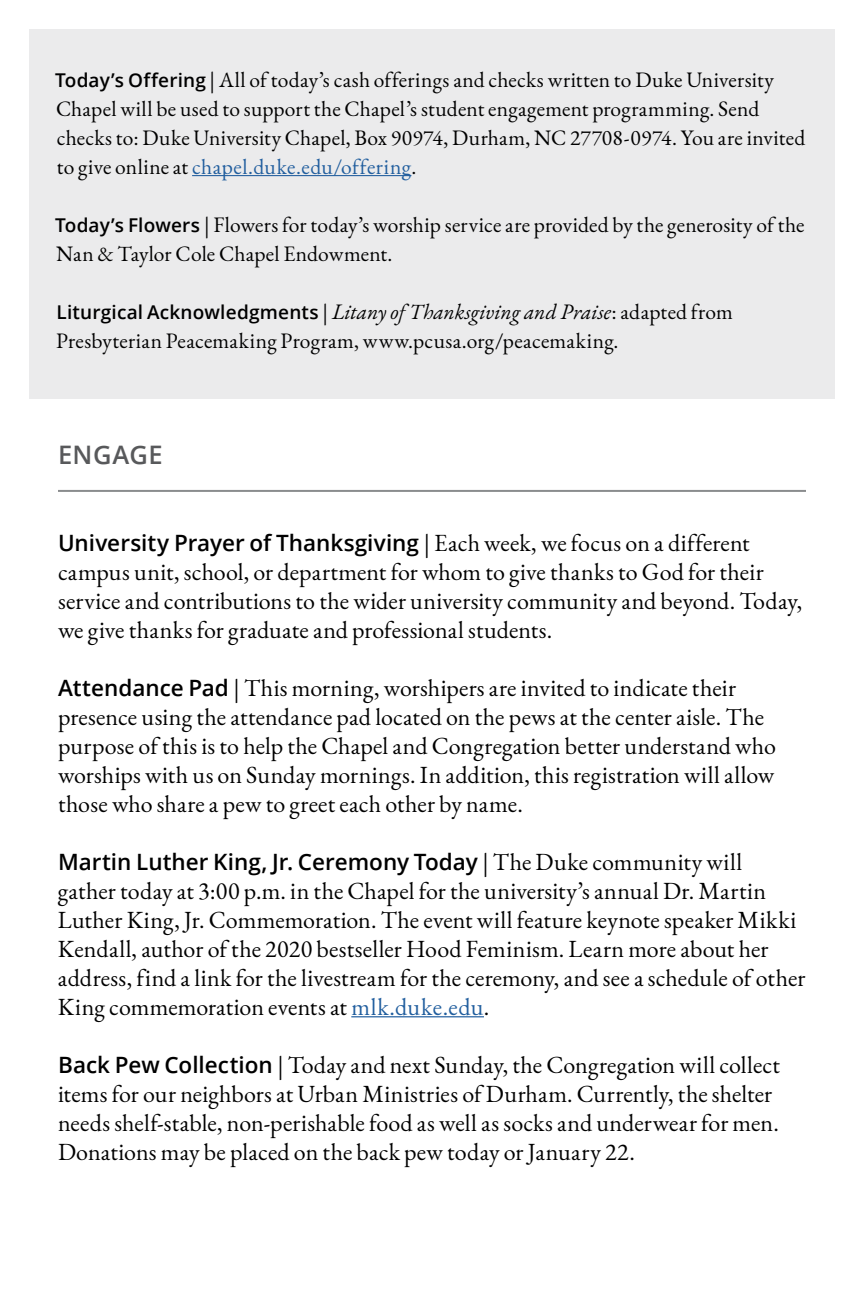
<style>
.page{position:relative;width:864px;height:1296px;background:#fff}
.page>*{position:absolute;margin:0;border:0;box-sizing:border-box;transform-origin:0 0}
.t1{font:600 25.6px "Open Sans";letter-spacing:.015em;color:#58595b}
.t2{font:24px/29px "EB Garamond";letter-spacing:.005em;color:#000}
.t3{font:600 22.4px "Open Sans";color:#000}
.t4{font:21.6px/29px "EB Garamond";letter-spacing:.01em;color:#000}
.s1{font-family:"Open Sans";font-weight:600;font-size:19px}
.s2{color:#215e9e}
.s3{font-style:italic}
.s4{font-family:"EB Garamond";font-weight:400;font-size:24px}
.s5{font-family:"Open Sans";font-weight:600;font-size:22.4px}
</style>
<div class="page">
<hr style="left:58px;top:490px;width:748px;height:2px;background:#8a8c8e">
<hr style="left:351px;top:1016px;width:133px;height:1px;background:#215e9e">
<div style="left:29px;top:29px;width:806px;height:369px;background:#ebebec"></div>
<hr style="left:192px;top:175px;width:219px;height:1px;background:#215e9e">
<p class="t4" style="left:55px;top:65px;width:752px"><span class="s1">Today’s Offering</span> | All of today’s cash offerings and checks written to Duke University Chapel will be used to support the Chapel’s student engagement programming. Send checks to: Duke University Chapel, Box 90974, Durham, NC 27708-0974. You are invited to give online at <span class="s2">chapel.duke.edu/offering</span>.</p>
<p class="t4" style="left:55px;top:210px;width:751px"><span class="s1">Today’s Flowers</span> | Flowers for today’s worship service are provided by the generosity of the<br>Nan &amp; Taylor Cole Chapel Endowment.</p>
<p class="t4" style="left:56px;top:297px;width:678px"><span class="s1">Liturgical Acknowledgments</span> | <span class="s3">Litany of Thanksgiving and Praise</span>: adapted from<br>Presbyterian Peacemaking Program, www.pcusa.org/peacemaking.</p>
<p class="t1" style="left:58px;top:437px;width:106px">ENGAGE</p>
<p class="t3" style="left:58px;top:528px;width:693px">University Prayer of Thanksgiving <span class="s4">| Each week, we focus on a different</span></p>
<p class="t2" style="left:58px;top:558px;width:746px">campus unit, school, or department for whom to give thanks to God for their service and contributions to the wider university community and beyond. Today, we give thanks for graduate and professional students.</p>
<p class="t2" style="left:58px;top:674px;width:719px"><span class="s5">Attendance Pad</span> | This morning, worshipers are invited to indicate their presence using the attendance pad located on the pews at the center aisle. The purpose of this is to help the Chapel and Congregation better understand who worships with us on Sunday mornings. In addition, this registration will allow those who share a pew to greet each other by name.</p>
<p class="t3" style="left:58px;top:847px;width:686px">Martin Luther King, Jr. Ceremony Today <span class="s4">| The Duke community will</span></p>
<p class="t2" style="left:58px;top:877px;width:749px">gather today at 3:00 p.m. in the Chapel for the university’s annual Dr. Martin Luther King, Jr. Commemoration. The event will feature keynote speaker Mikki Kendall, author of the 2020 bestseller Hood Feminism. Learn more about her address, find a link for the livestream for the ceremony, and see a schedule of other King commemoration events at <span class="s2">mlk.duke.edu</span>.</p>
<p class="t2" style="left:58px;top:1051px;width:724px"><span class="s5">Back Pew Collection</span> | Today and next Sunday, the Congregation will collect items for our neighbors at Urban Ministries of Durham. Currently, the shelter needs shelf-stable, non-perishable food as well as socks and underwear for men.<br>Donations may be placed on the back pew today or January 22.</p>
</div>
